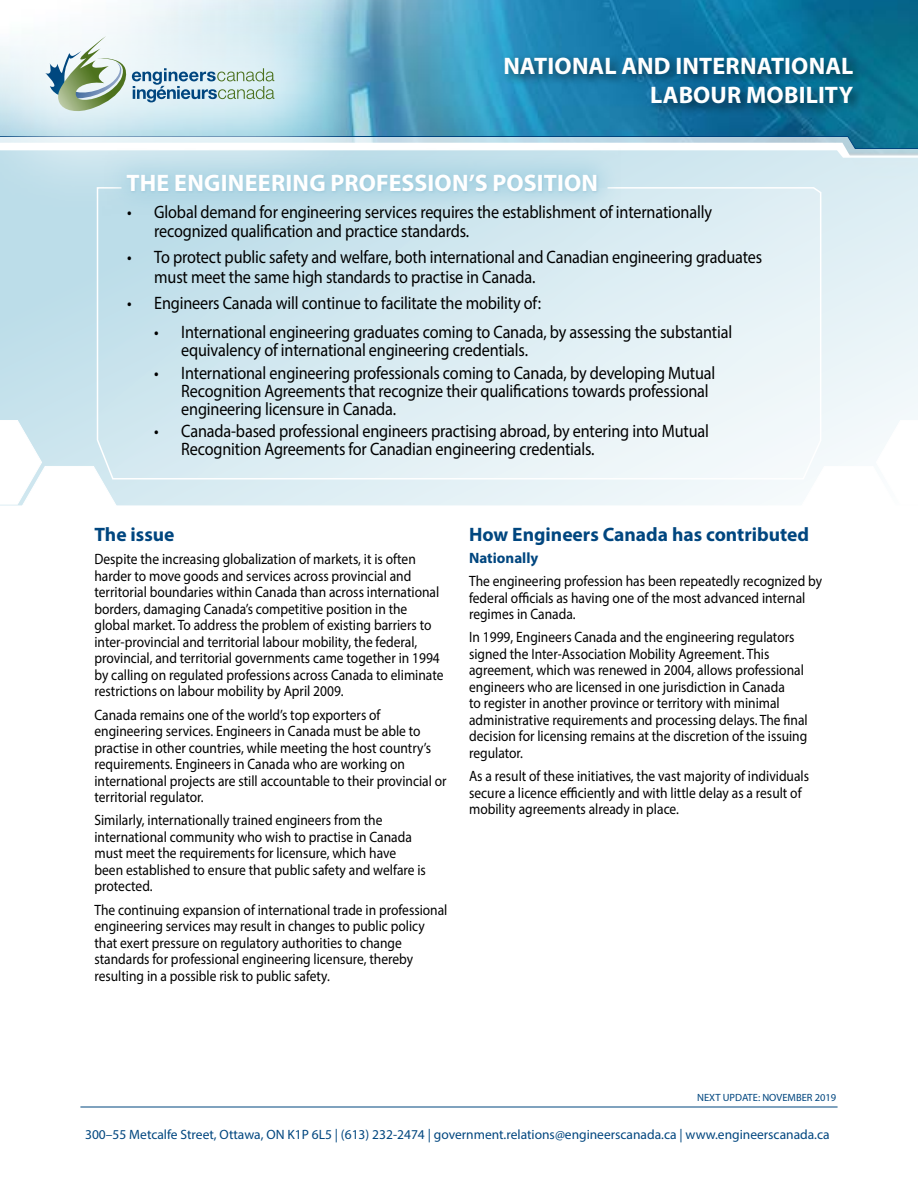
<style>
.page{position:relative;width:918px;height:1188px;background:#fff}
.page>*{position:absolute;margin:0;border:0;box-sizing:border-box;transform-origin:0 0}
.t1{font:700 24px/28.8px "Myriad Pro";letter-spacing:.005em;color:#fff;text-align:right}
.t2{font:700 19.5px "Myriad Pro";color:#00467f}
.t3{font:18px/18px "Myriad Pro";letter-spacing:-.01em;color:#000;scale:.9 1}
.t4{font:15px/16.5px "Myriad Pro";color:#000;scale:.9 1}
.t5{font:700 15px "Myriad Pro";color:#00467f}
.t6{font:13.5px "Myriad Pro";color:#00467f}
.t7{font:10.5px "Myriad Pro";color:#00467f}
</style>
<div class="page">
<img style="left:80px;top:0;width:838px;height:1107px">
<svg style="left:382px;top:136px;width:536px;height:14px"></svg>
<svg style="left:0;top:150px;width:918px;height:355px;background:#d8ebf1"></svg>
<svg style="left:0;top:419px;width:118px;height:132px"></svg>
<svg style="left:800px;top:419px;width:118px;height:132px"></svg>
<svg style="left:96px;top:186px;width:726px;height:294px;background:#daecf2"></svg>
<svg style="left:382px;top:149px;width:239px;height:67px;background:#bcdce8"></svg>
<div style="left:0;top:0;width:382px;height:219px;background:#fff;opacity:.75"></div>
<svg style="left:45px;top:36px;width:229px;height:78px;background:#c4d8d9"></svg>
<hr style="left:80px;top:1107px;width:758px;height:1px;background:#00467f">
<div style="left:502px;top:54px;width:363px;height:62px;background:#000;opacity:.52"></div>
<h1 class="t1" style="left:503px;top:51px;width:351px">NATIONAL AND INTERNATIONAL<br>LABOUR MOBILITY</h1>
<h1 class="t1" style="left:127px;top:167px;width:473px">THE ENGINEERING PROFESSION’S POSITION</h1>
<p class="t3" style="left:154px;top:201px;width:621px;line-height:19.5px;text-indent:-27px">• Global demand for engineering services requires the establishment of internationally recognized qualification and practice standards.</p>
<p class="t3" style="left:154px;top:247px;width:677px;line-height:19.5px;text-indent:-27px">• To protect public safety and welfare, both international and Canadian engineering graduates must meet the same high standards to practise in Canada.</p>
<p class="t3" style="left:127px;top:294px;width:461px">• Engineers Canada will continue to facilitate the mobility of:</p>
<p class="t3" style="left:181px;top:323px;width:614px;text-indent:-27px">• International engineering graduates coming to Canada, by assessing the substantial equivalency of international engineering credentials.</p>
<p class="t3" style="left:181px;top:363px;width:595px;text-indent:-27px">• International engineering professionals coming to Canada, by developing Mutual<br>Recognition Agreements that recognize their qualifications towards professional engineering licensure in Canada.</p>
<p class="t3" style="left:181px;top:422px;width:588px;text-indent:-27px">• Canada-based professional engineers practising abroad, by entering into Mutual<br>Recognition Agreements for Canadian engineering credentials.</p>
<h2 class="t2" style="left:94px;top:522px;width:82px">The issue</h2>
<p class="t4" style="left:94px;top:551px;width:389px">Despite the increasing globalization of markets, it is often harder to move goods and services across provincial and territorial boundaries within Canada than across international borders, damaging Canada’s competitive position in the global market. To address the problem of existing barriers to inter-provincial and territorial labour mobility, the federal, provincial, and territorial governments came together in 1994 by calling on regulated professions across Canada to eliminate restrictions on labour mobility by April 2009.</p>
<p class="t4" style="left:94px;top:706px;width:393px">Canada remains one of the world’s top exporters of engineering services. Engineers in Canada must be able to practise in other countries, while meeting the host country’s requirements. Engineers in Canada who are working on international projects are still accountable to their provincial or territorial regulator.</p>
<p class="t4" style="left:94px;top:812px;width:370px">Similarly, internationally trained engineers from the international community who wish to practise in Canada must meet the requirements for licensure, which have been established to ensure that public safety and welfare is protected.</p>
<p class="t4" style="left:94px;top:901px;width:394px">The continuing expansion of international trade in professional engineering services may result in changes to public policy that exert pressure on regulatory authorities to change standards for professional engineering licensure, thereby resulting in a possible risk to public safety.</p>
<h2 class="t2" style="left:469px;top:522px;width:342px">How Engineers Canada has contributed</h2>
<p class="t5" style="left:469px;top:548px;width:71px">Nationally</p>
<p class="t4" style="left:469px;top:573px;width:394px">The engineering profession has been repeatedly recognized by federal officials as having one of the most advanced internal regimes in Canada.</p>
<p class="t4" style="left:469px;top:629px;width:378px">In 1999, Engineers Canada and the engineering regulators signed the Inter-Association Mobility Agreement. This agreement, which was renewed in 2004, allows professional engineers who are licensed in one jurisdiction in Canada<br>to register in another province or territory with minimal administrative requirements and processing delays. The final decision for licensing remains at the discretion of the issuing regulator.</p>
<p class="t4" style="left:469px;top:768px;width:379px">As a result of these initiatives, the vast majority of individuals secure a licence efficiently and with little delay as a result of mobility agreements already in place.</p>
<p class="t7" style="left:697px;top:1091px;width:141px">NEXT UPDATE: NOVEMBER 2019</p>
<p class="t6" style="left:85px;top:1126px;width:746px">300–55 Metcalfe Street, Ottawa, ON K1P 6L5 | (613) 232-2474 | government.relations@engineerscanada.ca | www.engineerscanada.ca</p>
</div>
